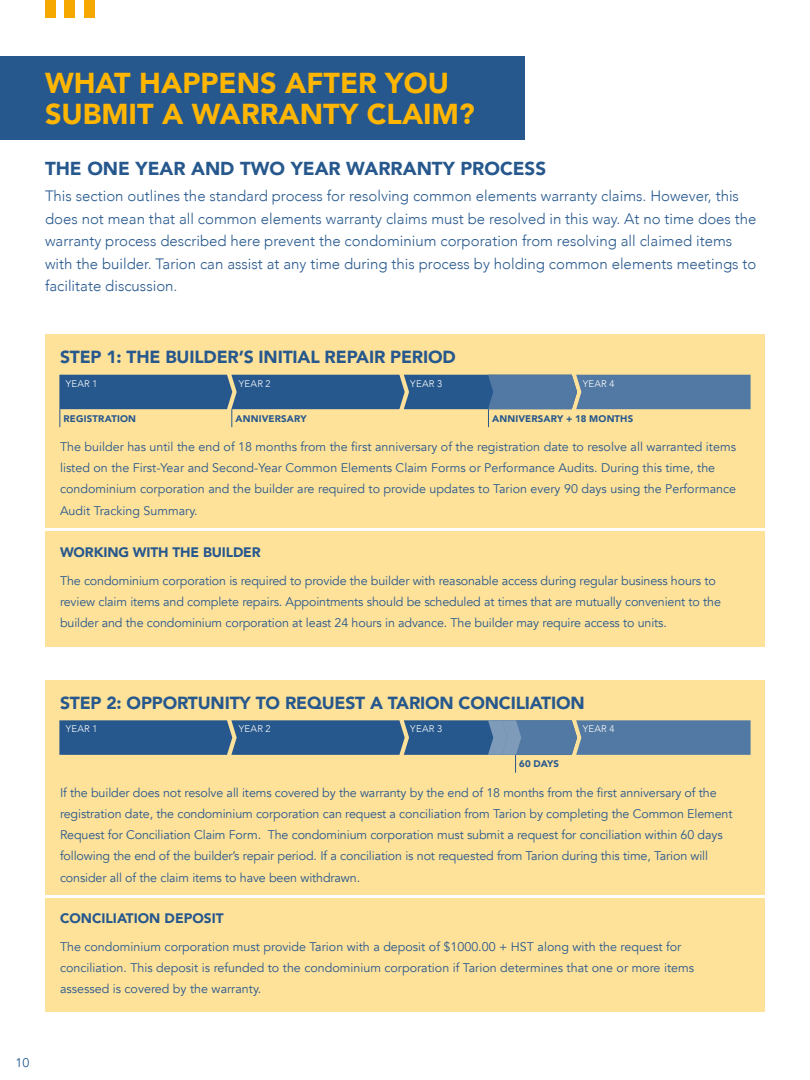
<style>
.page{position:relative;width:810px;height:1080px;background:#fff}
.page>*{position:absolute;margin:0;border:0;box-sizing:border-box;transform-origin:0 0}
.t1{font:900 28.75px/31px "Avenir";color:#ffb602}
.t2{font:900 18.75px "Avenir";color:#27588d}
.t3{font:900 17.5px "Avenir";letter-spacing:-.01em;color:#27588d}
.t4{font:300 15px/22.5px "Avenir";color:#27588d}
.t5{font:900 13.75px "Avenir";letter-spacing:-.01em;color:#27588d}
.t6{font:12.5px/21.2px "Avenir";letter-spacing:-.01em;color:#27588d}
.t7{font:900 9.62px "Avenir";letter-spacing:.015em;color:#27588d}
.t8{font:300 9.62px "Avenir";letter-spacing:.025em;color:#fff}
</style>
<div class="page">
<div style="left:45px;top:0;width:11px;height:18px;background:#f7a800"></div>
<div style="left:64px;top:0;width:11px;height:18px;background:#f7a800"></div>
<div style="left:84px;top:0;width:11px;height:18px;background:#f7a800"></div>
<div style="left:45px;top:680px;width:720px;height:215px;background:#ffe29a"></div>
<div style="left:0;top:56px;width:525px;height:84px;background:#27588d"></div>
<div style="left:45px;top:335px;width:720px;height:193px;background:#ffe29a"></div>
<div style="left:45px;top:532px;width:720px;height:115px;background:#ffe29a"></div>
<div style="left:45px;top:899px;width:720px;height:113px;background:#ffe29a"></div>
<svg style="left:59px;top:375px;width:692px;height:52px"></svg>
<svg style="left:59px;top:720px;width:692px;height:53px"></svg>
<h1 class="t1" style="left:45px;top:66px;width:431px">WHAT HAPPENS AFTER YOU<br>SUBMIT A WARRANTY CLAIM?</h1>
<h2 class="t2" style="left:45px;top:152px;width:503px">THE ONE YEAR AND TWO YEAR WARRANTY PROCESS</h2>
<p class="t4" style="left:45px;top:185px;width:713px">This section outlines the standard process for resolving common elements warranty claims. However, this does not mean that all common elements warranty claims must be resolved in this way. At no time does the warranty process described here prevent the condominium corporation from resolving all claimed items with the builder. Tarion can assist at any time during this process by holding common elements meetings to facilitate discussion.</p>
<h3 class="t3" style="left:60px;top:342px;width:397px">STEP 1: THE BUILDER’S INITIAL REPAIR PERIOD</h3>
<p class="t8" style="left:239px;top:378px;width:33px">YEAR 2</p>
<p class="t8" style="left:410px;top:378px;width:33px">YEAR 3</p>
<p class="t8" style="left:583px;top:378px;width:33px">YEAR 4</p>
<p class="t8" style="left:66px;top:378px;width:33px">YEAR 1</p>
<p class="t7" style="left:64px;top:410px;width:74px">REGISTRATION</p>
<p class="t7" style="left:236px;top:410px;width:73px">ANNIVERSARY</p>
<p class="t7" style="left:492px;top:410px;width:143px">ANNIVERSARY + 18 MONTHS</p>
<p class="t6" style="left:60px;top:436px;width:678px">The builder has until the end of 18 months from the first anniversary of the registration date to resolve all warranted items listed on the First-Year and Second-Year Common Elements Claim Forms or Performance Audits. During this time, the condominium corporation and the builder are required to provide updates to Tarion every 90 days using the Performance Audit Tracking Summary.</p>
<p class="t5" style="left:60px;top:541px;width:202px">WORKING WITH THE BUILDER</p>
<p class="t6" style="left:60px;top:570px;width:663px">The condominium corporation is required to provide the builder with reasonable access during regular business hours to review claim items and complete repairs. Appointments should be scheduled at times that are mutually convenient to the builder and the condominium corporation at least 24 hours in advance. The builder may require access to units.</p>
<p class="t6" style="left:16px;top:1052px;width:15px">10</p>
<h3 class="t3" style="left:60px;top:688px;width:526px">STEP 2: OPPORTUNITY TO REQUEST A TARION CONCILIATION</h3>
<p class="t8" style="left:66px;top:723px;width:33px">YEAR 1</p>
<p class="t7" style="left:519px;top:756px;width:41px">60 DAYS</p>
<p class="t8" style="left:239px;top:723px;width:33px">YEAR 2</p>
<p class="t8" style="left:410px;top:723px;width:33px">YEAR 3</p>
<p class="t8" style="left:583px;top:723px;width:33px">YEAR 4</p>
<p class="t6" style="left:60px;top:782px;width:674px">If the builder does not resolve all items covered by the warranty by the end of 18 months from the first anniversary of the registration date, the condominium corporation can request a conciliation from Tarion by completing the Common Element Request for Conciliation Claim Form. The condominium corporation must submit a request for conciliation within 60 days following the end of the builder’s repair period. If a conciliation is not requested from Tarion during this time, Tarion will consider all of the claim items to have been withdrawn.</p>
<p class="t5" style="left:60px;top:907px;width:165px">CONCILIATION DEPOSIT</p>
<p class="t6" style="left:60px;top:936px;width:636px">The condominium corporation must provide Tarion with a deposit of $1000.00 + HST along with the request for conciliation. This deposit is refunded to the condominium corporation if Tarion determines that one or more items assessed is covered by the warranty.</p>
</div>
